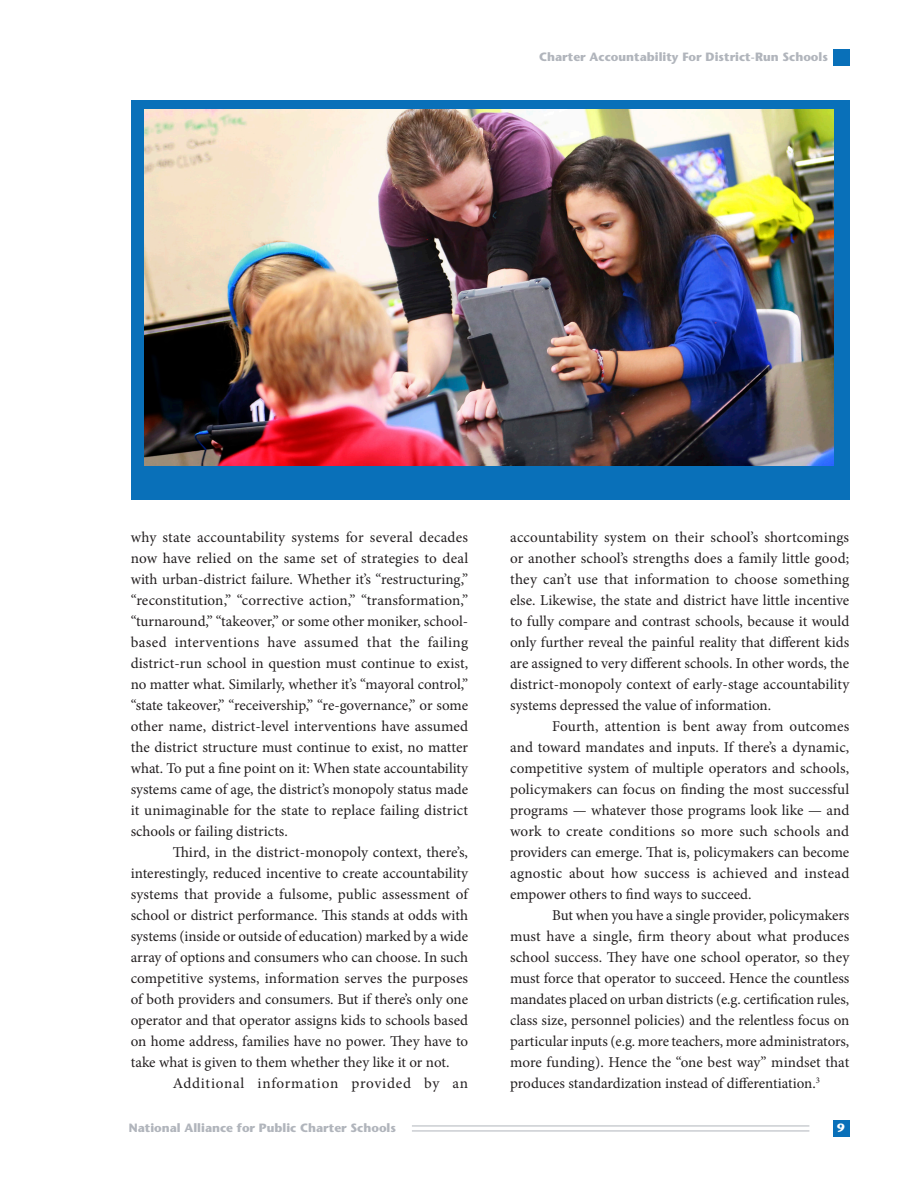
<style>
.page{position:relative;width:918px;height:1188px;background:#fff}
.page>*{position:absolute;margin:0;border:0;box-sizing:border-box;transform-origin:0 0}
.Paragraph_I{font:15px/21px "Minion Pro";color:#231f20;text-align:justify}
.Paragraph_I-2{font:15px "Minion Pro";letter-spacing:.05em;color:#231f20}
.t1{font:700 12px "Stone Sans Std";color:#b1b5bc}
.t2{font:700 12px "Stone Sans Std";color:#fff}
</style>
<div class="page">
<div style="left:833px;top:1120px;width:16px;height:16px;background:#0970b9"></div>
<div style="left:833px;top:49px;width:16px;height:16px;background:#0970b9"></div>
<hr style="left:412px;top:1130px;width:397px;height:1px;background:#b1b5bc">
<hr style="left:412px;top:1125px;width:397px;height:1px;background:#b1b5bc">
<div style="left:131px;top:100px;width:718px;height:400px;background:#0970b9"></div>
<img style="left:144px;top:110px;width:690px;height:356px">
<p class="t1" style="left:539px;top:50px;width:290px">Charter Accountability For District-Run Schools</p>
<p class="Paragraph_I" style="left:131px;top:526px;width:339px">why state accountability systems for several decades now have relied on the same set of strategies to deal with urban-district failure. Whether it’s “restructuring,” “reconstitution,” “corrective action,” “transformation,” “turnaround,” “takeover,” or some other moniker, school&shy;based interventions have assumed that the failing district-run school in question must continue to exist, no matter what. Similarly, whether it’s “mayoral control,” “state takeover,” “receivership,” “re-governance,” or some other name, district-level interventions have assumed the district structure must continue to exist, no matter what. To put a fine point on it: When state accountability systems came of age, the district’s monopoly status made it unimaginable for the state to replace failing district schools or failing districts.</p>
<p class="Paragraph_I" style="left:131px;top:841px;width:339px;text-indent:42px">Third, in the district-monopoly context, there’s, interestingly, reduced incentive to create accountability systems that provide a fulsome, public assessment of school or district performance. This stands at odds with systems (inside or outside of education) marked by a wide array of options and consumers who can choose. In such competitive systems, information serves the purposes of both providers and consumers. But if there’s only one operator and that operator assigns kids to schools based on home address, families have no power. They have to take what is given to them whether they like it or not.</p>
<p class="Paragraph_I-2" style="left:173px;top:1073px;width:297px">Additional information provided by an</p>
<p class="Paragraph_I" style="left:510px;top:526px;width:341px">accountability system on their school’s shortcomings or another school’s strengths does a family little good; they can’t use that information to choose something else. Likewise, the state and district have little incentive to fully compare and contrast schools, because it would only further reveal the painful reality that different kids are assigned to very different schools. In other words, the district-monopoly context of early-stage accountability systems depressed the value of information.</p>
<p class="Paragraph_I" style="left:510px;top:715px;width:341px;text-indent:42px">Fourth, attention is bent away from outcomes and toward mandates and inputs. If there’s a dynamic, competitive system of multiple operators and schools, policymakers can focus on finding the most successful programs — whatever those programs look like — and work to create conditions so more such schools and providers can emerge. That is, policymakers can become agnostic about how success is achieved and instead empower others to find ways to succeed.</p>
<p class="Paragraph_I" style="left:510px;top:904px;width:341px;text-indent:42px">But when you have a single provider, policymakers must have a single, firm theory about what produces school success. They have one school operator, so they must force that operator to succeed. Hence the countless mandates placed on urban districts (e.g. certification rules, class size, personnel policies) and the relentless focus on particular inputs (e.g. more teachers, more administrators, more funding). Hence the “one best way” mindset that produces standardization instead of differentiation.<sup>3</sup></p>
<p class="t1" style="left:129px;top:1121px;width:269px">National Alliance for Public Charter Schools</p>
<p class="t2" style="left:837px;top:1121px;width:9px">9</p>
</div>
